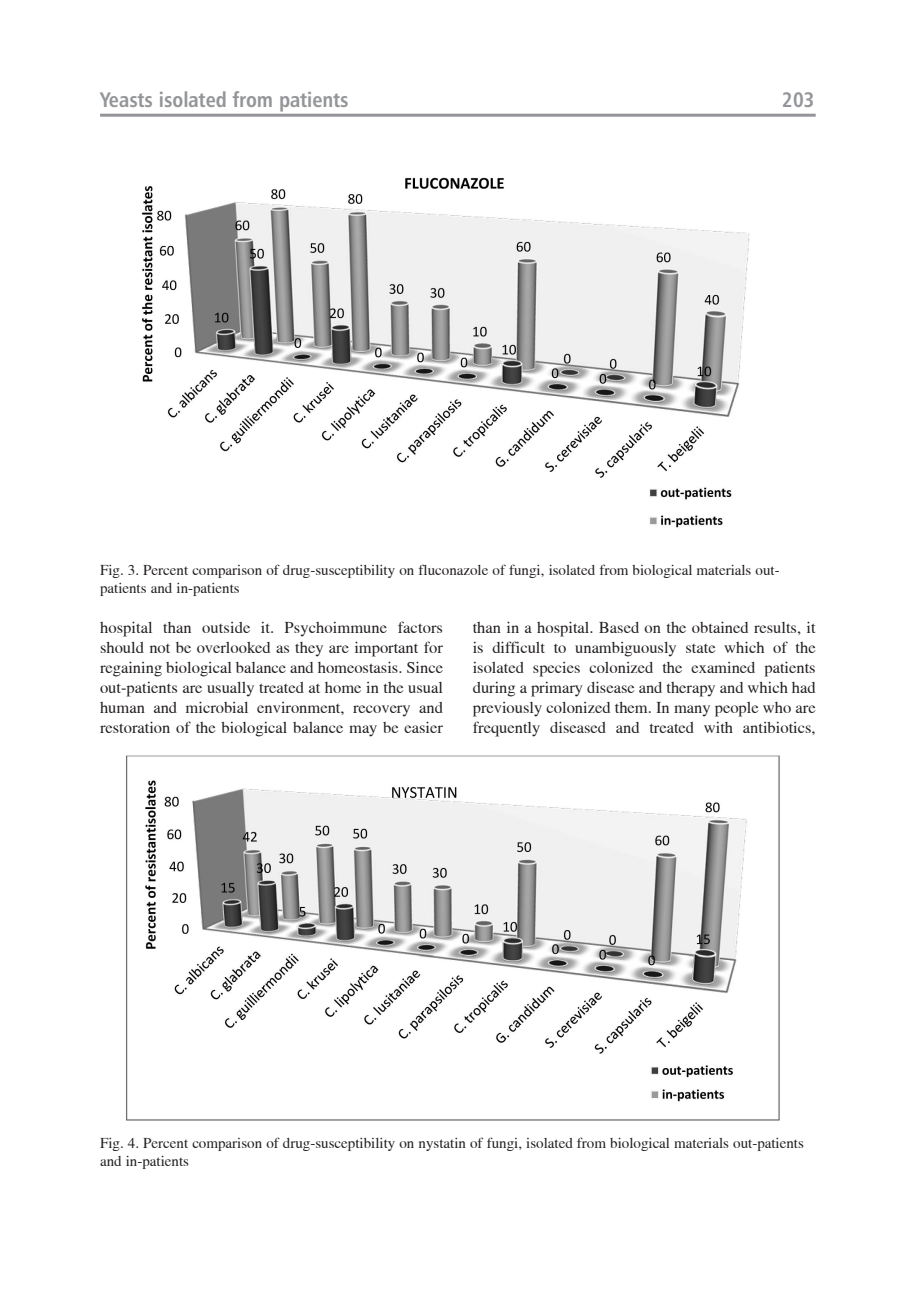
<style>
.page{position:relative;width:920px;height:1290px;background:#fff}
.page>*{position:absolute;margin:0;border:0;box-sizing:border-box;transform-origin:0 0}
.t1{font:21px "Humnst 777 Cn PL Bold A";color:#939598}
.t2{font:16.5px/19.8px "Toronto";color:#231f20;text-align:justify}
.t3{font:15px/18px "Toronto";color:#231f20}
</style>
<div class="page">
<img style="left:141px;top:177px;width:609px;height:351px">
<img style="left:126px;top:755px;width:654px;height:366px">
<hr style="left:100px;top:114px;width:716px;height:3px;background:#939598">
<p class="t1" style="left:100px;top:88px;width:250px">Yeasts isolated from patients</p>
<p class="t1" style="left:782px;top:88px;width:34px">203</p>
<p class="t3" style="left:100px;top:561px;width:681px">Fig. 3. Percent comparison of drug-susceptibility on fluconazole of fungi, isolated from biological materials out&shy;patients and in-patients</p>
<p class="t2" style="left:100px;top:618px;width:344px">hospital than outside it. Psychoimmune factors should not be overlooked as they are important for regaining biological balance and homeostasis. Since out-patients are usually treated at home in the usual human and microbial environment, recovery and restoration of the biological balance may be easier</p>
<p class="t2" style="left:473px;top:618px;width:344px">than in a hospital. Based on the obtained results, it is difficult to unambiguously state which of the isolated species colonized the examined patients during a primary disease and therapy and which had previously colonized them. In many people who are frequently diseased and treated with antibiotics,</p>
<p class="t3" style="left:100px;top:1134px;width:705px">Fig. 4. Percent comparison of drug-susceptibility on nystatin of fungi, isolated from biological materials out-patients and in-patients</p>
</div>
